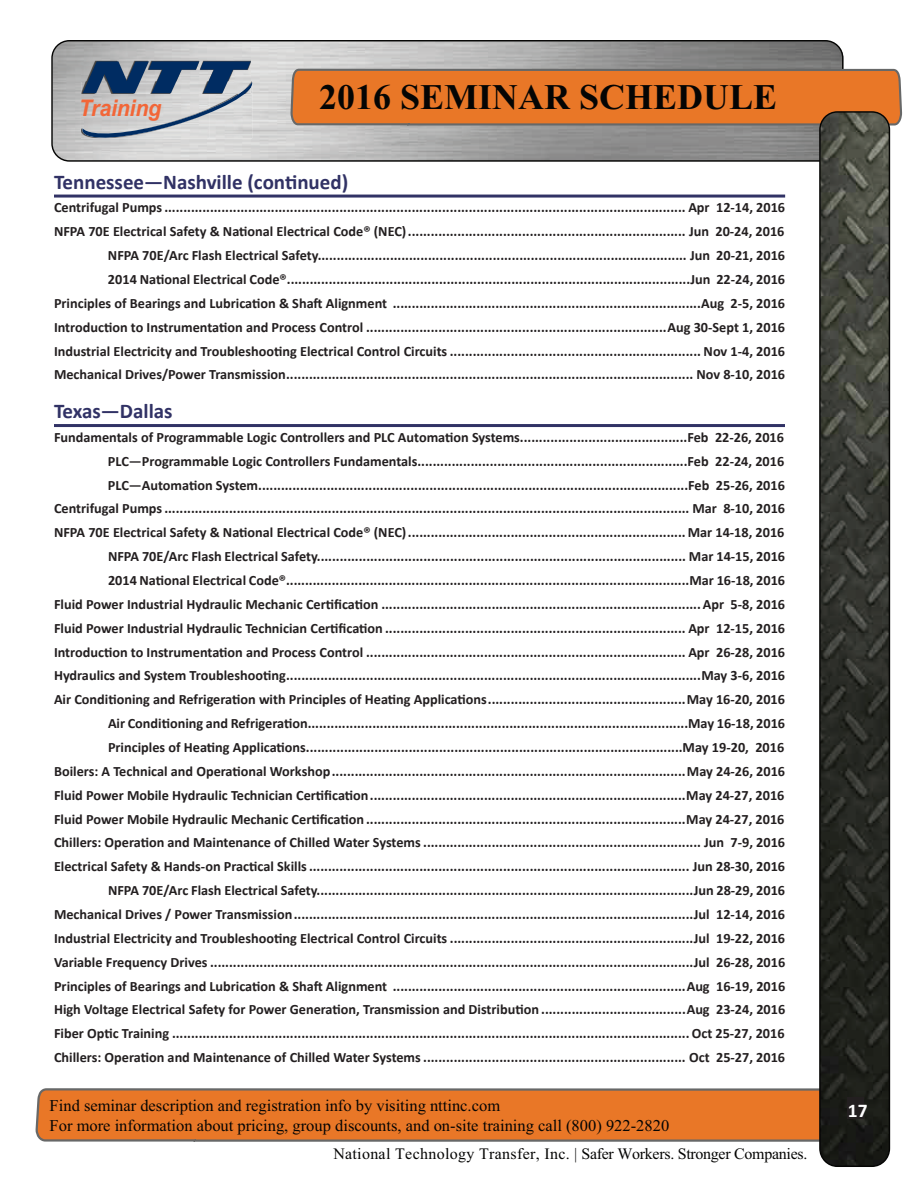
<style>
.page{position:relative;width:918px;height:1188px;background:#fff}
.page>*{position:absolute;margin:0;border:0;box-sizing:border-box;transform-origin:0 0}
.t1{font:700 36px "Times New Roman";color:#050504}
.t2{font:italic 700 22.95px "Arial";letter-spacing:-.01em;color:#f26638;scale:.93 1}
.t3{font:700 21px "Calibri";color:#313265}
.t4{font:700 19.5px "Calibri";color:#fff}
.t5{font:19.5px "Times New Roman";color:#fff}
.t6{font:700 18px "Calibri";color:#fff}
.t7{font:16.5px/19.8px "Times New Roman";color:#050504}
.t8{font:15.9px "Times New Roman";letter-spacing:-.01em;color:#050504}
.t9{font:700 14.25px/23.9px "Calibri";color:#231f20;text-align:right}
.s1{font-size:19.5px}
</style>
<div class="page">
<svg style="left:51px;top:40px;width:793px;height:122px"></svg>
<svg style="left:291px;top:69px;width:611px;height:57px"></svg>
<svg style="left:36px;top:1088px;width:783px;height:54px;fill:#e97727"></svg>
<svg style="left:819px;top:111px;width:71px;height:1056px"></svg>
<svg style="left:82px;top:61px;width:173px;height:81px"></svg>
<div style="left:848px;top:1097px;width:16px;height:22px;background:#231f20"></div>
<hr style="left:54px;top:195px;width:731px;height:3px;background:#313265">
<hr style="left:54px;top:424px;width:731px;height:3px;background:#313265">
<h2 class="t2" style="left:79px;top:93px;width:90px">Training</h2>
<h1 class="t1" style="left:319px;top:72px;width:460px">2016 SEMINAR SCHEDULE</h1>
<h3 class="t3" style="left:54px;top:168px;width:296px">Tennessee—Nashville (continued)</h3>
<p class="t9" style="left:54px;top:196px;width:733px">Centrifugal Pumps......................................................................................................................................... Apr 12-14, 2016<br>NFPA 70E Electrical Safety &amp; National Electrical Code® (NEC)......................................................................... Jun 20-24, 2016<br>NFPA 70E/Arc Flash Electrical Safety................................................................................................. Jun 20-21, 2016<br>2014 National Electrical Code®..........................................................................................................Jun 22-24, 2016<br>Principles of Bearings and Lubrication &amp; Shaft Alignment .................................................................................Aug 2-5, 2016<br>Introduction to Instrumentation and Process Control ...............................................................................Aug 30-Sept 1, 2016<br>Industrial Electricity and Troubleshooting Electrical Control Circuits .................................................................. Nov 1-4, 2016<br>Mechanical Drives/Power Transmission........................................................................................................... Nov 8-10, 2016</p>
<h3 class="t3" style="left:54px;top:398px;width:120px">Texas—Dallas</h3>
<p class="t9" style="left:54px;top:425px;width:733px">Fundamentals of Programmable Logic Controllers and PLC Automation Systems............................................Feb 22-26, 2016<br>PLC—Programmable Logic Controllers Fundamentals.......................................................................Feb 22-24, 2016<br>PLC—Automation System.................................................................................................................Feb 25-26, 2016<br>Centrifugal Pumps.......................................................................................................................................... Mar 8-10, 2016<br>NFPA 70E Electrical Safety &amp; National Electrical Code® (NEC).........................................................................Mar 14-18, 2016<br>NFPA 70E/Arc Flash Electrical Safety................................................................................................. Mar 14-15, 2016<br>2014 National Electrical Code®..........................................................................................................Mar 16-18, 2016<br>Fluid Power Industrial Hydraulic Mechanic Certification ....................................................................................Apr 5-8, 2016<br>Fluid Power Industrial Hydraulic Technician Certification ............................................................................... Apr 12-15, 2016<br>Introduction to Instrumentation and Process Control .................................................................................... Apr 26-28, 2016<br>Hydraulics and System Troubleshooting.............................................................................................................May 3-6, 2016<br>Air Conditioning and Refrigeration with Principles of Heating Applications....................................................May 16-20, 2016<br>Air Conditioning and Refrigeration....................................................................................................May 16-18, 2016<br>Principles of Heating Applications...................................................................................................May 19-20, 2016<br>Boilers: A Technical and Operational Workshop.............................................................................................May 24-26, 2016<br>Fluid Power Mobile Hydraulic Technician Certification...................................................................................May 24-27, 2016<br>Fluid Power Mobile Hydraulic Mechanic Certification ....................................................................................May 24-27, 2016<br>Chillers: Operation and Maintenance of Chilled Water Systems ......................................................................... Jun 7-9, 2016<br>Electrical Safety &amp; Hands-on Practical Skills.................................................................................................... Jun 28-30, 2016<br>NFPA 70E/Arc Flash Electrical Safety...................................................................................................Jun 28-29, 2016<br>Mechanical Drives / Power Transmission.........................................................................................................Jul 12-14, 2016<br>Industrial Electricity and Troubleshooting Electrical Control Circuits ................................................................Jul 19-22, 2016<br>Variable Frequency Drives ...............................................................................................................................Jul 26-28, 2016<br>Principles of Bearings and Lubrication &amp; Shaft Alignment .............................................................................Aug 16-19, 2016<br>High Voltage Electrical Safety for Power Generation, Transmission and Distribution ......................................Aug 23-24, 2016<br>Fiber Optic Training ........................................................................................................................................ Oct 25-27, 2016<br>Chillers: Operation and Maintenance of Chilled Water Systems ..................................................................... Oct 25-27, 2016</p>
<p class="t7" style="left:50px;top:1095px;width:621px">Find seminar description and registration info by visiting nttinc.com<br>For more information about pricing, group discounts, and on-site training call (800) 922-2820</p>
<p class="t8" style="left:334px;top:1143px;width:475px">National Technology Transfer, Inc. | Safer Workers. Stronger Companies.</p>
<p class="t6" style="left:844px;top:1091px;width:25px">17<span class="s1">1 7</span></p>
<h3 class="t4" style="left:848px;top:1098px;width:21px">17</h3>
<h3 class="t5" style="left:850px;top:1099px;width:11px">1</h3>
</div>
